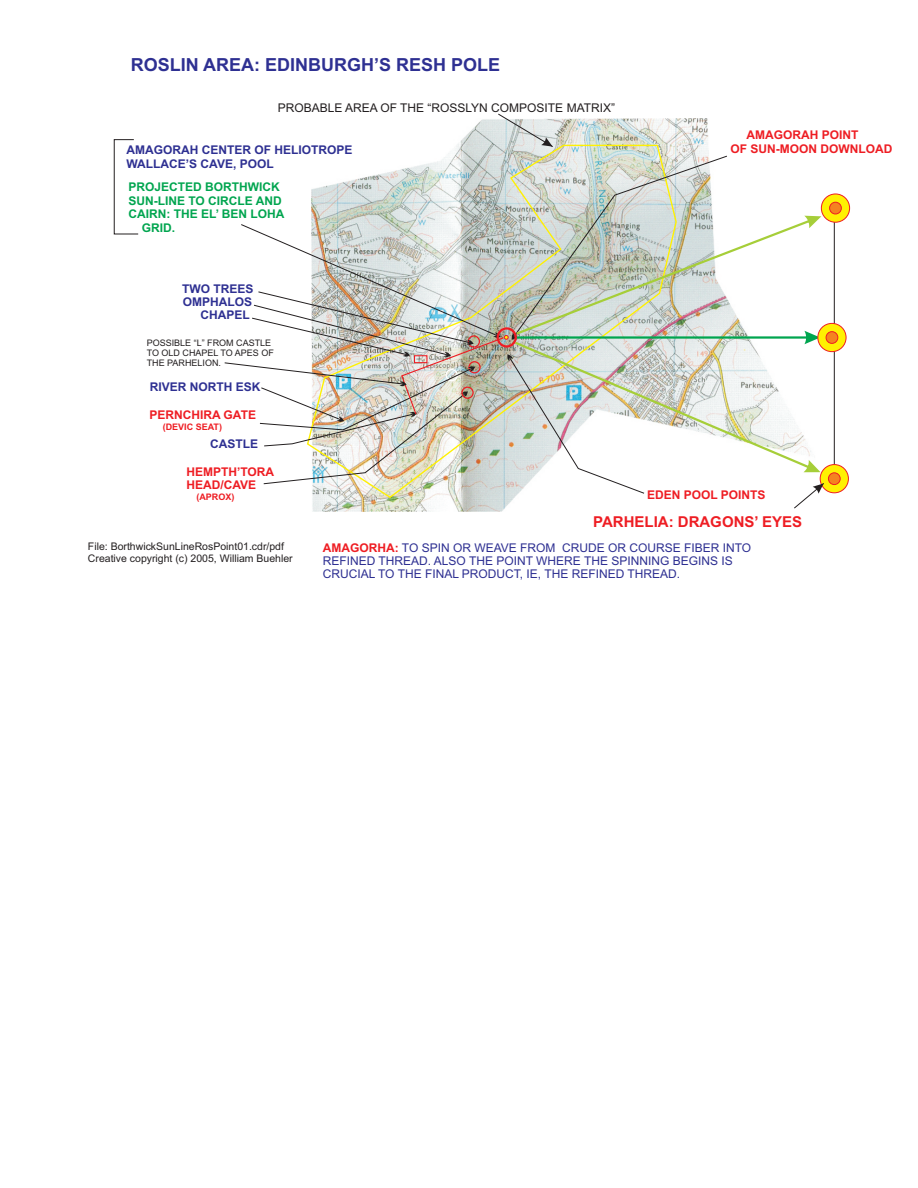
<style>
.page{position:relative;width:918px;height:1188px;background:#fff}
.page>*{position:absolute;margin:0;border:0;box-sizing:border-box;transform-origin:0 0}
.t1{font:700 18px "Arial";color:#2e3092}
.t2{font:700 15px "Arial";color:#ee1d23}
.t3{font:12px/13.4px "Arial";color:#2e3092}
.t4{font:700 12px/13.4px "Arial";color:#2e3092}
.t5{font:700 12px/13.4px "Arial";color:#ee1d23}
.t6{font:700 12px "Arial";color:#00a54f}
.t7{font:12px "Arial";color:#231f20}
.t8{font:10.5px/11.7px "Arial";color:#231f20}
.t9{font:9px/10.1px "Arial";color:#231f20}
.t10{font:700 9px "Arial";color:#ee1d23}
.s1{font-weight:700;color:#ee1d23}
</style>
<div class="page">
<img style="left:312px;top:119px;width:415px;height:393px">
<svg style="left:312px;top:144px;width:366px;height:12px"></svg>
<svg style="left:498px;top:114px;width:55px;height:33px;background:#d7dbdb"></svg>
<hr style="left:834px;top:194px;width:1px;height:285px;background:#231f20">
<svg style="left:820px;top:464px;width:29px;height:29px"></svg>
<div style="left:828px;top:473px;width:12px;height:12px;background:#f58220;border:1px solid #ee1d23;border-radius:50%"></div>
<svg style="left:818px;top:323px;width:28px;height:29px"></svg>
<div style="left:826px;top:331px;width:12px;height:13px;background:#f58220;border:1px solid #ee1d23;border-radius:50%"></div>
<div style="left:821px;top:194px;width:29px;height:28px;background:#fff101;border:1px solid #ee1d23;border-radius:50%"></div>
<div style="left:829px;top:202px;width:13px;height:12px;background:#f58220;border:1px solid #ee1d23;border-radius:50%"></div>
<svg style="left:114px;top:139px;width:25px;height:95px"></svg>
<img style="left:224px;top:156px;width:600px;height:353px">
<h1 class="t1" style="left:131px;top:58px;width:371px">ROSLIN AREA: EDINBURGH’S RESH POLE</h1>
<p class="t7" style="left:278px;top:103px;width:339px">PROBABLE AREA OF THE “ROSSLYN COMPOSITE MATRIX”</p>
<p class="t4" style="left:127px;top:144px;width:228px">AMAGORAH CENTER OF HELIOTROPE<br>WALLACE’S CAVE, POOL</p>
<p class="t6" style="left:128px;top:183px;width:153px">PROJECTED BORTHWICK</p>
<p class="t6" style="left:128px;top:196px;width:155px">SUN-LINE TO CIRCLE AND</p>
<p class="t6" style="left:128px;top:209px;width:158px">CAIRN: THE EL’ BEN LOHA</p>
<p class="t6" style="left:142px;top:223px;width:35px">GRID.</p>
<p class="t4" style="left:182px;top:283px;width:73px">TWO TREES</p>
<p class="t4" style="left:183px;top:296px;width:71px">OMPHALOS</p>
<p class="t4" style="left:201px;top:309px;width:51px">CHAPEL</p>
<p class="t9" style="left:147px;top:338px;width:129px">POSSIBLE “L” FROM CASTLE<br>TO OLD CHAPEL TO APES OF<br>THE PARHELION.</p>
<p class="t4" style="left:150px;top:382px;width:112px">RIVER NORTH ESK</p>
<p class="t5" style="left:149px;top:409px;width:108px">PERNCHIRA GATE</p>
<p class="t10" style="left:163px;top:423px;width:61px">(DEVIC SEAT)</p>
<p class="t4" style="left:210px;top:438px;width:49px">CASTLE</p>
<p class="t5" style="left:186px;top:466px;width:89px">HEMPTH’TORA<br>HEAD/CAVE</p>
<p class="t10" style="left:196px;top:493px;width:39px">(APROX)</p>
<p class="t5" style="left:730px;top:130px;width:163px;text-indent:16px">AMAGORAH POINT<br>OF SUN-MOON DOWNLOAD</p>
<p class="t5" style="left:647px;top:490px;width:120px">EDEN POOL POINTS</p>
<p class="t2" style="left:593px;top:516px;width:210px">PARHELIA: DRAGONS’ EYES</p>
<p class="t8" style="left:88px;top:541px;width:206px">File: BorthwickSunLineRosPoint01.cdr/pdf<br>Creative copyright (c) 2005, William Buehler</p>
<p class="t3" style="left:323px;top:542px;width:430px"><span class="s1">AMAGORHA:</span> TO SPIN OR WEAVE FROM CRUDE OR COURSE FIBER INTO<br>REFINED THREAD. ALSO THE POINT WHERE THE SPINNING BEGINS IS<br>CRUCIAL TO THE FINAL PRODUCT, IE, THE REFINED THREAD.</p>
</div>
